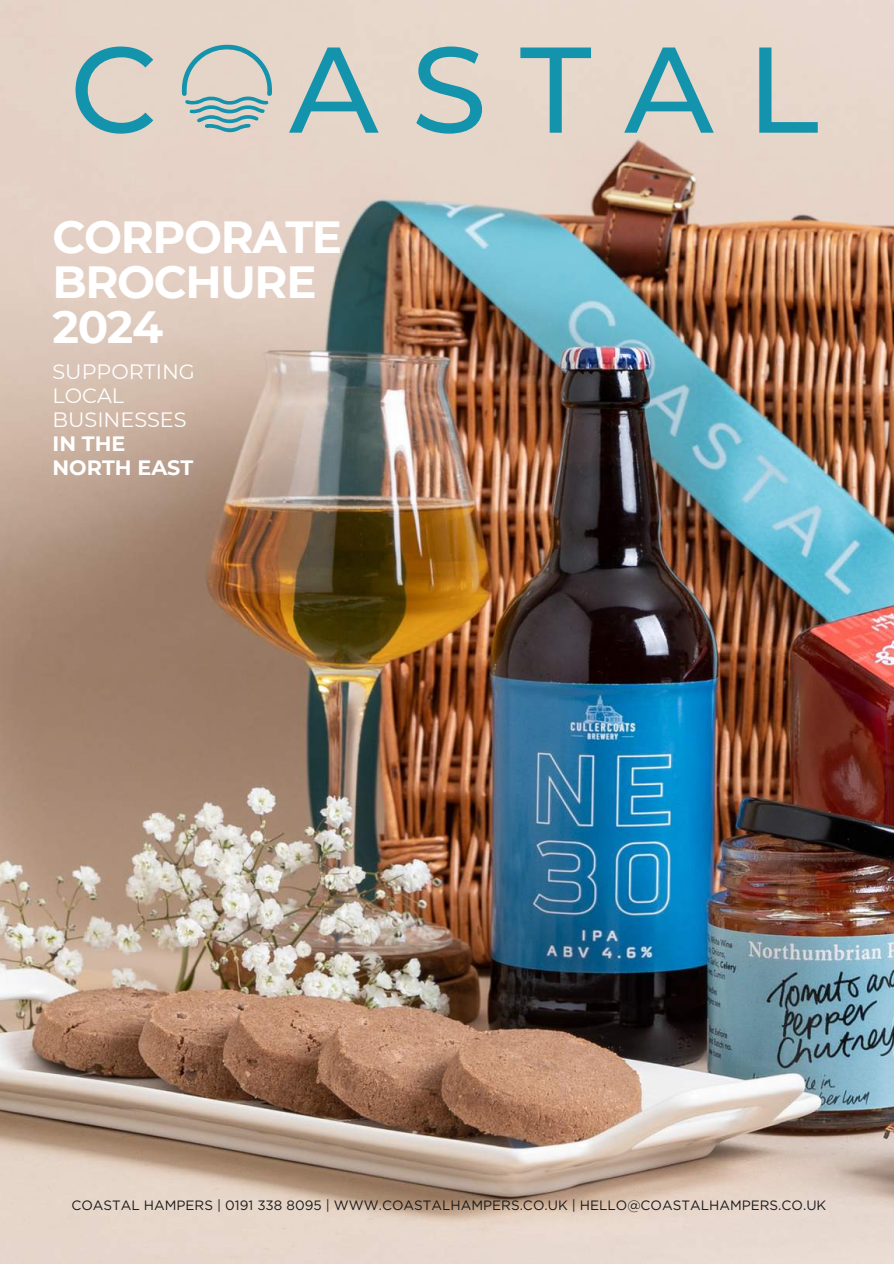
<style>
.page{position:relative;width:894px;height:1264px;background:#fff}
.page>*{position:absolute;margin:0;border:0;box-sizing:border-box;transform-origin:0 0}
.t1{font:700 45px/45px "Montserrat";letter-spacing:-.03em;color:#fff}
.t2{font:20.7px/23.9px "Montserrat";color:#fff}
.t3{font:700 20.7px/23.9px "Montserrat";color:#fff}
.t4{font:13.5px "Gotham";color:#1a1a1a}
</style>
<div class="page">
<img style="left:0;top:0;width:893px;height:1263px">
<svg style="left:75px;top:47px;width:78px;height:131px;background:#b9c6c1"></svg>
<svg style="left:289px;top:47px;width:89px;height:130px;background:#bac7c2"></svg>
<svg style="left:416px;top:46px;width:66px;height:132px;background:#afc4c1"></svg>
<svg style="left:520px;top:47px;width:71px;height:130px;background:#c0cac4"></svg>
<svg style="left:624px;top:47px;width:89px;height:130px;background:#b1b9b3"></svg>
<svg style="left:759px;top:47px;width:58px;height:130px;background:#bcc8c4"></svg>
<svg style="left:180px;top:45px;width:93px;height:133px;background:#c8cac3"></svg>
<h1 class="t1" style="left:53px;top:214px;width:291px">CORPORATE<br>BROCHURE<br>2024</h1>
<h2 class="t2" style="left:53px;top:360px;width:144px">SUPPORTING<br>LOCAL<br>BUSINESSES</h2>
<h2 class="t3" style="left:53px;top:431px;width:142px">IN THE<br>NORTH EAST</h2>
<p class="t4" style="left:71px;top:1196px;width:756px">COASTAL HAMPERS | 0191 338 8095 | WWW.COASTALHAMPERS.CO.UK | HELLO@COASTALHAMPERS.CO.UK</p>
</div>
